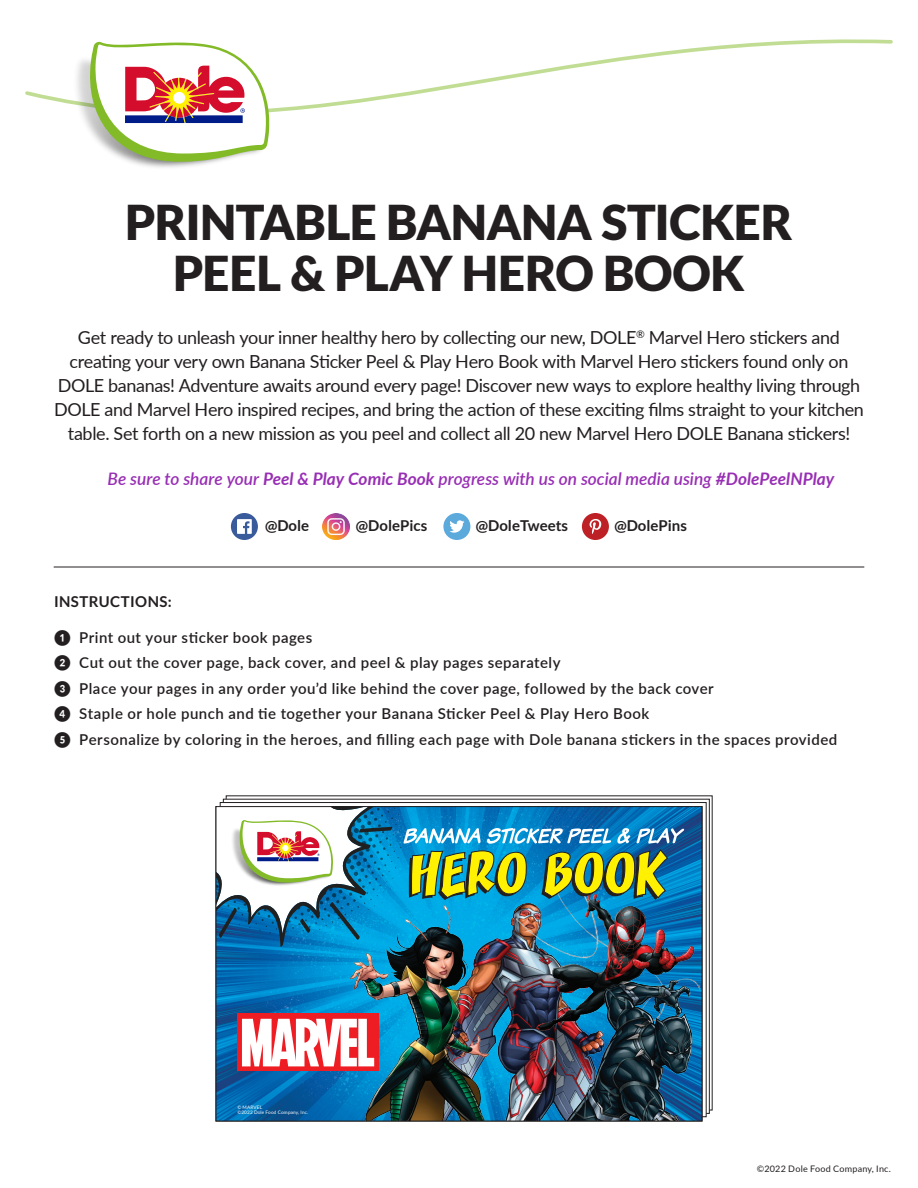
<style>
.page{position:relative;width:918px;height:1188px;background:#fff}
.page>*{position:absolute;margin:0;border:0;box-sizing:border-box;transform-origin:0 0}
.t1{font:900 48px/51px "Lato";letter-spacing:-.015em;color:#231f20;text-align:center}
.t2{font:18px/24px "Lato";letter-spacing:-.02em;color:#231f20;text-align:center}
.t3{font:italic 600 17.25px "Lato";color:#982eb4}
.t4{font:600 15px/25.5px "Lato";letter-spacing:.03em;color:#231f20}
.t5{font:700 15px "Lato";color:#231f20}
.t6{font:700 15px "Lato";letter-spacing:.035em;color:#231f20}
.t7{font:9px "Lato";letter-spacing:.025em;color:#231f20}
.t8{font:4.8px/5.7px "Lato";letter-spacing:.025em;color:#fff}
.s1{font-weight:700}
</style>
<div class="page">
<div style="left:231px;top:513px;width:27px;height:27px;background:#395a9b;border-radius:50%"></div>
<svg style="left:237px;top:519px;width:15px;height:15px"></svg>
<div style="left:443px;top:513px;width:27px;height:27px;background:#5ca9dc;border-radius:50%"></div>
<svg style="left:449px;top:520px;width:15px;height:13px"></svg>
<img style="left:322px;top:513px;width:27px;height:27px">
<div style="left:582px;top:513px;width:27px;height:27px;background:#bd2025;border-radius:50%"></div>
<svg style="left:590px;top:519px;width:11px;height:15px"></svg>
<hr style="left:54px;top:567px;width:810px;height:1px;background:#231f20">
<svg style="left:25px;top:39px;width:868px;height:73px"></svg>
<img style="left:63px;top:39px;width:209px;height:129px">
<svg style="left:89px;top:39px;width:182px;height:123px"></svg>
<svg style="left:220px;top:802px;width:487px;height:315px"></svg>
<img style="left:218px;top:808px;width:482px;height:311px">
<div style="left:237px;top:1014px;width:142px;height:57px;background:#ee1d23"></div>
<svg style="left:242px;top:1019px;width:88px;height:47px"></svg>
<img style="left:544px;top:863px;width:156px;height:104px">
<img style="left:330px;top:948px;width:214px;height:171px">
<img style="left:496px;top:967px;width:204px;height:152px">
<img style="left:218px;top:808px;width:466px;height:140px">
<div style="left:216px;top:806px;width:486px;height:315px;border:1px solid #231f20"></div>
<h1 class="t1" style="left:125px;top:196px;width:669px">PRINTABLE BANANA STICKER<br>PEEL &amp; PLAY HERO BOOK</h1>
<p class="t2" style="left:54px;top:325px;width:811px">Get ready to unleash your inner healthy hero by collecting our new, DOLE<sup>®</sup> Marvel Hero stickers and creating your very own Banana Sticker Peel &amp; Play Hero Book with Marvel Hero stickers found only on DOLE bananas! Adventure awaits around every page! Discover new ways to explore healthy living through DOLE and Marvel Hero inspired recipes, and bring the action of these exciting films straight to your kitchen table. Set forth on a new mission as you peel and collect all 20 new Marvel Hero DOLE Banana stickers!</p>
<p class="t3" style="left:107px;top:467px;width:728px">Be sure to share your <span class="s1">Peel &amp; Play Comic Book</span> progress with us on social media using <span class="s1">#DolePeelNPlay</span></p>
<p class="t5" style="left:265px;top:517px;width:46px">@Dole</p>
<p class="t5" style="left:356px;top:517px;width:73px">@DolePics</p>
<p class="t5" style="left:476px;top:517px;width:94px">@DoleTweets</p>
<p class="t5" style="left:614px;top:517px;width:74px">@DolePins</p>
<p class="t6" style="left:54px;top:593px;width:119px">INSTRUCTIONS:</p>
<p class="t4" style="left:54px;top:624px;width:785px">❶ Print out your sticker book pages<br>❷ Cut out the cover page, back cover, and peel &amp; play pages separately<br>❸ Place your pages in any order you’d like behind the cover page, followed by the back cover<br>❹ Staple or hole punch and tie together your Banana Sticker Peel &amp; Play Hero Book<br>❺ Personalize by coloring in the heroes, and filling each page with Dole banana stickers in the spaces provided</p>
<p class="t8" style="left:237px;top:1104px;width:72px">© MARVEL<br>©2022 Dole Food Company, Inc.</p>
<p class="t7" style="left:757px;top:1162px;width:136px">©2022 Dole Food Company, Inc.</p>
</div>
